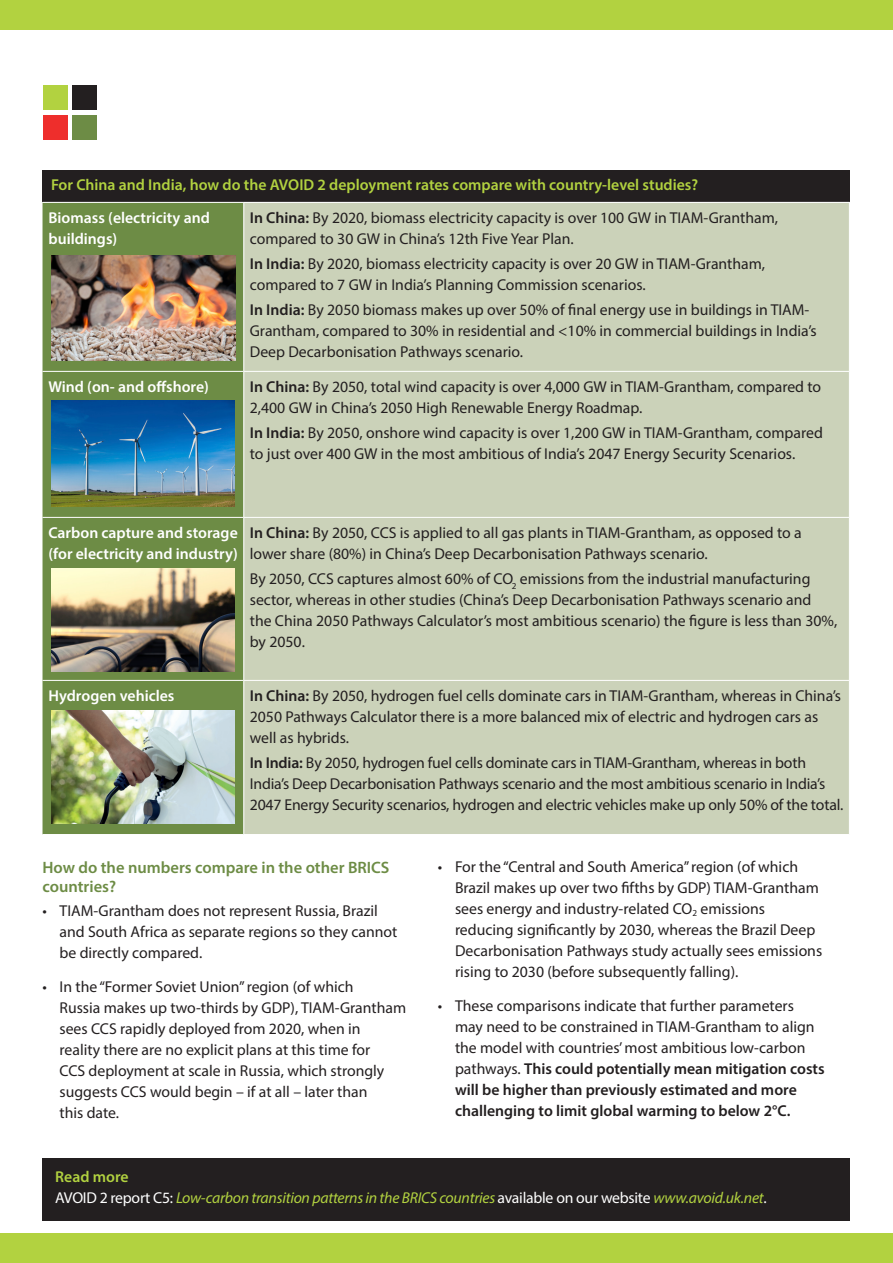
<style>
.page{position:relative;width:893px;height:1263px;background:#fff}
.page>*{position:absolute;margin:0;border:0;box-sizing:border-box;transform-origin:0 0}
.main_head{font:600 16.5px/19.5px "Myriad Pro";color:#6d8c45}
.text{font:15.75px/21px "Myriad Pro";color:#231f20}
.bullet{font:15.75px/21px "Myriad Pro";color:#231f20}
.text-2{font:600 15.75px/21px "Myriad Pro";color:#fff}
.text-3{font:italic 15.75px/21px "Myriad Pro";letter-spacing:-.015em;color:#b2d240}
.text-4{font:600 15.75px "Myriad Pro";color:#b2d240}
.s1{font-weight:600}
.s2{font-weight:600;font-style:normal}
.s3{font-style:normal;color:#fff}
</style>
<div class="page">
<div style="left:0;top:0;width:893px;height:30px;background:#b2d240"></div>
<div style="left:0;top:1233px;width:893px;height:30px;background:#b2d240"></div>
<div style="left:43px;top:85px;width:25px;height:25px;background:#b2d240"></div>
<div style="left:72px;top:85px;width:25px;height:25px;background:#231f20"></div>
<div style="left:72px;top:115px;width:25px;height:25px;background:#6d8c45"></div>
<div style="left:43px;top:115px;width:25px;height:25px;background:#ee2e2c"></div>
<div style="left:43px;top:170px;width:807px;height:32px;background:#231f20"></div>
<div style="left:43px;top:203px;width:200px;height:631px;background:#6d8c45"></div>
<div style="left:244px;top:203px;width:605px;height:631px;background:#cbd2b9"></div>
<hr style="left:43px;top:371px;width:201px;height:1px;background:#fff">
<hr style="left:43px;top:517px;width:201px;height:1px;background:#fff">
<hr style="left:43px;top:680px;width:201px;height:1px;background:#fff">
<hr style="left:244px;top:371px;width:606px;height:1px;background:#fff">
<hr style="left:244px;top:517px;width:606px;height:1px;background:#fff">
<hr style="left:244px;top:680px;width:606px;height:1px;background:#fff">
<img style="left:52px;top:255px;width:183px;height:105px">
<img style="left:52px;top:400px;width:182px;height:106px">
<img style="left:52px;top:569px;width:182px;height:103px">
<img style="left:52px;top:710px;width:182px;height:114px">
<div style="left:43px;top:1158px;width:807px;height:62px;background:#231f20"></div>
<p class="text-4" style="left:51px;top:175px;width:649px">For China and India, how do the AVOID 2 deployment rates compare with country-level studies?</p>
<p class="text-2" style="left:49px;top:206px;width:163px">Biomass (electricity and buildings)</p>
<p class="text" style="left:250px;top:207px;width:530px"><span class="s1">In China:</span> By 2020, biomass electricity capacity is over 100 GW in TIAM-Grantham, compared to 30 GW in China’s 12th Five Year Plan.</p>
<p class="text" style="left:250px;top:253px;width:517px"><span class="s1">In India:</span> By 2020, biomass electricity capacity is over 20 GW in TIAM-Grantham, compared to 7 GW in India’s Planning Commission scenarios.</p>
<p class="text" style="left:250px;top:299px;width:568px"><span class="s1">In India:</span> By 2050 biomass makes up over 50% of final energy use in buildings in TIAM-<br>Grantham, compared to 30% in residential and &lt;10% in commercial buildings in India’s<br>Deep Decarbonisation Pathways scenario.</p>
<p class="text-2" style="left:49px;top:375px;width:162px">Wind (on- and offshore)</p>
<p class="text" style="left:250px;top:376px;width:573px"><span class="s1">In China:</span> By 2050, total wind capacity is over 4,000 GW in TIAM-Grantham, compared to<br>2,400 GW in China’s 2050 High Renewable Energy Roadmap.</p>
<p class="text" style="left:250px;top:422px;width:575px"><span class="s1">In India:</span> By 2050, onshore wind capacity is over 1,200 GW in TIAM-Grantham, compared to just over 400 GW in the most ambitious of India’s 2047 Energy Security Scenarios.</p>
<p class="text-2" style="left:49px;top:521px;width:191px">Carbon capture and storage (for electricity and industry)</p>
<p class="text" style="left:250px;top:522px;width:553px"><span class="s1">In China:</span> By 2050, CCS is applied to all gas plants in TIAM-Grantham, as opposed to a lower share (80%) in China’s Deep Decarbonisation Pathways scenario.</p>
<p class="text" style="left:250px;top:568px;width:589px">By 2050, CCS captures almost 60% of CO<sub>2</sub> emissions from the industrial manufacturing sector, whereas in other studies (China’s Deep Decarbonisation Pathways scenario and<br>the China 2050 Pathways Calculator’s most ambitious scenario) the figure is less than 30%, by 2050.</p>
<p class="text-2" style="left:49px;top:684px;width:128px">Hydrogen vehicles</p>
<p class="text" style="left:250px;top:685px;width:593px"><span class="s1">In China:</span> By 2050, hydrogen fuel cells dominate cars in TIAM-Grantham, whereas in China’s<br>2050 Pathways Calculator there is a more balanced mix of electric and hydrogen cars as well as hybrids.</p>
<p class="text" style="left:250px;top:752px;width:595px"><span class="s1">In India:</span> By 2050, hydrogen fuel cells dominate cars in TIAM-Grantham, whereas in both<br>India’s Deep Decarbonisation Pathways scenario and the most ambitious scenario in India’s<br>2047 Energy Security scenarios, hydrogen and electric vehicles make up only 50% of the total.</p>
<p class="main_head" style="left:43px;top:857px;width:348px">How do the numbers compare in the other BRICS countries?</p>
<p class="bullet" style="left:60px;top:900px;width:339px;text-indent:-17px">• TIAM-Grantham does not represent Russia, Brazil and South Africa as separate regions so they cannot be directly compared.</p>
<p class="bullet" style="left:60px;top:975px;width:348px;text-indent:-17px">• In the “Former Soviet Union” region (of which<br>Russia makes up two-thirds by GDP), TIAM-Grantham sees CCS rapidly deployed from 2020, when in<br>reality there are no explicit plans at this time for<br>CCS deployment at scale in Russia, which strongly suggests CCS would begin – if at all – later than<br>this date.</p>
<p class="bullet" style="left:455px;top:856px;width:369px;text-indent:-17px">• For the “Central and South America” region (of which Brazil makes up over two fifths by GDP) TIAM-Grantham sees energy and industry-related CO<sub>2</sub> emissions reducing significantly by 2030, whereas the Brazil Deep Decarbonisation Pathways study actually sees emissions rising to 2030 (before subsequently falling).</p>
<p class="bullet" style="left:455px;top:995px;width:371px;text-indent:-17px">• These comparisons indicate that further parameters may need to be constrained in TIAM-Grantham to align the model with countries’ most ambitious low-carbon pathways. <span class="s1">This could potentially mean mitigation costs will be higher than previously estimated and more challenging to limit global warming to below 2°C.</span></p>
<p class="text-3" style="left:55px;top:1166px;width:713px"><span class="s2">Read more<br></span><span class="s3">AVOID 2 report C5:</span> Low-carbon transition patterns in the BRICS countries <span class="s3">available on our website</span> www.avoid.uk.net<span class="s3">.</span></p>
</div>
